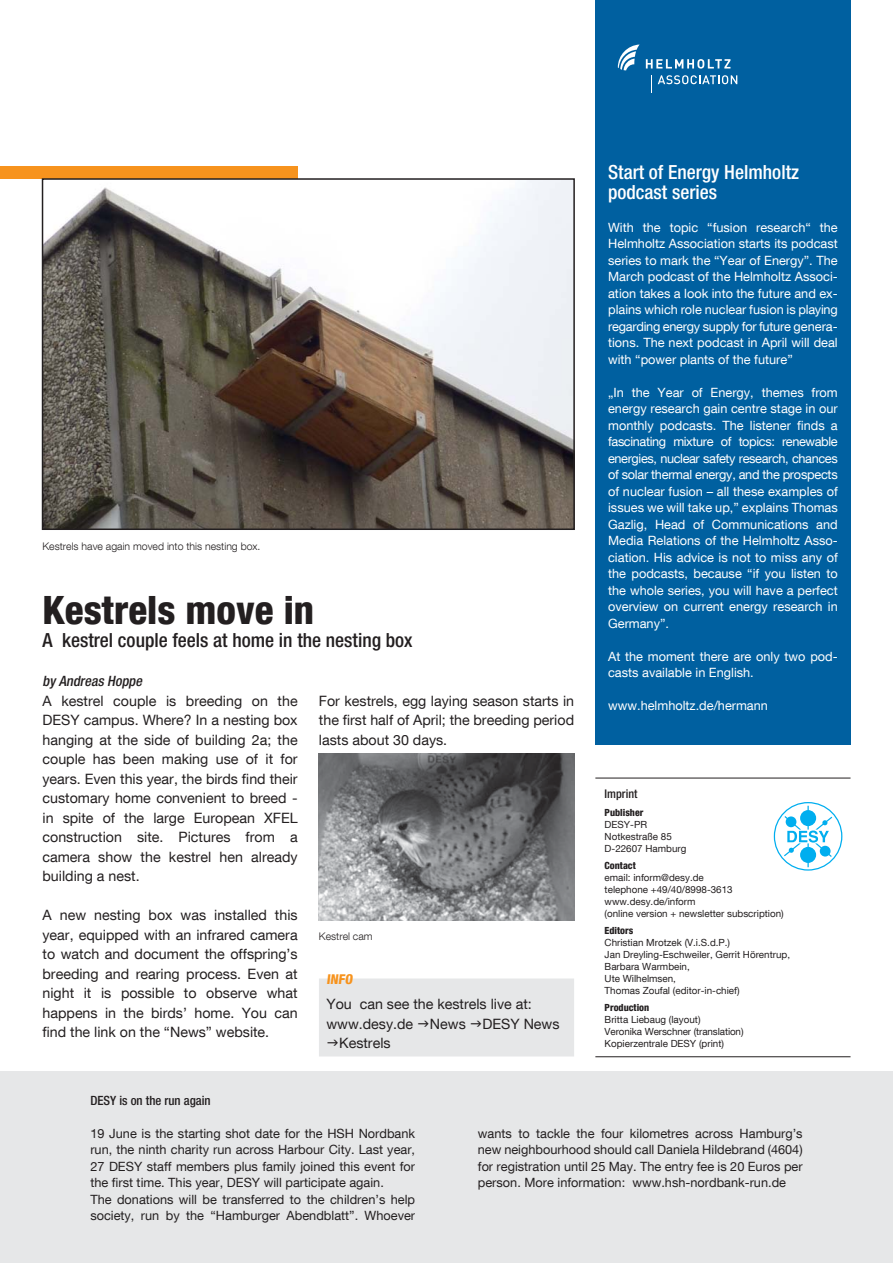
<style>
.page{position:relative;width:893px;height:1263px;background:#fff}
.page>*{position:absolute;margin:0;border:0;box-sizing:border-box;transform-origin:0 0}
.t1{font:39px "Desy Neue Helvetica 87 Cond H";color:#231f20}
.t2{font:19.5px "Desy Neue Helvetica 67 Cond M";color:#231f20}
.t3{font:19.5px/19.5px "Desy Neue Helvetica 67 Cond M";color:#fff}
.t4{font:14.25px/19.5px "Desy Neue Helvetica 55 Roman";color:#231f20;text-align:justify}
.t5{font:italic 14.25px "Desy Neue Helvetica 67 Cond M";color:#231f20}
.t6{font:13.5px "Desy Neue Helvetica 87 Cond H";color:#f7931d}
.t7{font:12.75px/16.5px "Desy Neue Helvetica 55 Roman";color:#fff;text-align:justify}
.t8{font:12.75px/16.5px "Desy Neue Helvetica 55 Roman";color:#231f20}
.t9{font:12.75px "Desy Neue Helvetica 67 Cond M";color:#231f20}
.t10{font:12px "Desy Neue Helvetica 67 Cond M";color:#231f20}
.t11{font:300 10.5px "Desy Neue Helvetica 45";color:#231f20}
.t12{font:9.9px/12px "Desy Neue Helvetica 55 Roman";color:#231f20}
.t13{font:9.9px "Desy Neue Helvetica 87 Cond H";color:#231f20}
</style>
<div class="page">
<div style="left:0;top:1071px;width:893px;height:192px;background:#e6e7e8"></div>
<div style="left:595px;top:0;width:255px;height:745px;background:#0060a0"></div>
<svg style="left:646px;top:59px;width:84px;height:10px"></svg>
<svg style="left:651px;top:75px;width:1px;height:18px"></svg>
<svg style="left:618px;top:45px;width:21px;height:25px"></svg>
<svg style="left:658px;top:75px;width:79px;height:9px"></svg>
<div style="left:0;top:166px;width:298px;height:13px;background:#f7931d"></div>
<hr style="left:595px;top:778px;width:255px;height:1px;background:#231f20">
<hr style="left:595px;top:1056px;width:255px;height:1px;background:#231f20">
<div style="left:774px;top:802px;width:68px;height:69px;border:1px solid #00aeef;border-radius:50%"></div>
<div style="left:800px;top:810px;width:16px;height:16px;background:#00aeef;border-radius:50%"></div>
<hr style="left:807px;top:806px;width:2px;height:24px;background:#00aeef">
<div style="left:800px;top:847px;width:16px;height:16px;background:#00aeef;border-radius:50%"></div>
<hr style="left:807px;top:843px;width:2px;height:24px;background:#00aeef">
<svg style="left:784px;top:816px;width:48px;height:41px"></svg>
<img style="left:45px;top:181px;width:527px;height:346px">
<div style="left:42px;top:178px;width:533px;height:352px;border:2px solid #231f20"></div>
<div style="left:320px;top:979px;width:253px;height:77px;background:#e6e7e8"></div>
<div style="left:319px;top:979px;width:255px;height:78px;border:2px solid #e6e7e8"></div>
<img style="left:319px;top:754px;width:255px;height:166px">
<p class="t11" style="left:43px;top:542px;width:220px">Kestrels have again moved into this nesting box.</p>
<h1 class="t1" style="left:43px;top:596px;width:273px">Kestrels move in</h1>
<h2 class="t2" style="left:43px;top:633px;width:371px">A kestrel couple feels at home in the nesting box</h2>
<p class="t5" style="left:43px;top:676px;width:103px">by Andreas Hoppe</p>
<p class="t4" style="left:43px;top:693px;width:257px">A kestrel couple is breeding on the DESY campus. Where? In a nesting box hanging at the side of building 2a; the couple has been making use of it for years. Even this year, the birds find their customary home convenient to breed - in spite of the large European XFEL construction site. Pictures from a camera show the kestrel hen already building a nest.</p>
<p class="t4" style="left:43px;top:907px;width:257px">A new nesting box was installed this year, equipped with an infrared camera to watch and document the offspring’s breeding and rearing process. Even at night it is possible to observe what happens in the birds’ home. You can find the link on the “News” website.</p>
<p class="t4" style="left:319px;top:693px;width:257px">For kestrels, egg laying season starts in the first half of April; the breeding period lasts about 30 days.</p>
<p class="t11" style="left:319px;top:932px;width:55px">Kestrel cam</p>
<p class="t6" style="left:326px;top:974px;width:29px">INFO</p>
<p class="t4" style="left:326px;top:996px;width:207px">You can see the kestrels live at:</p>
<p class="t4" style="left:326px;top:1016px;width:235px">www.desy.de News DESY News</p>
<p class="t4" style="left:339px;top:1035px;width:53px">Kestrels</p>
<h2 class="t3" style="left:608px;top:165px;width:192px">Start of Energy Helmholtz pod cast series</h2>
<p class="t7" style="left:608px;top:221px;width:231px">With the topic “fusion research“ the Helmholtz Association starts its podcast series to mark the “Year of Energy”. The March podcast of the Helmholtz Associ&shy;ation takes a look into the future and ex&shy;plains which role nuclear fusion is playing regarding energy supply for future genera&shy;tions. The next podcast in April will deal with “power plants of the future”</p>
<p class="t7" style="left:608px;top:386px;width:231px">„In the Year of Energy, themes from energy research gain centre stage in our monthly podcasts. The listener finds a fascinating mixture of topics: renewable energies, nuclear safety research, chances of solar thermal energy, and the prospects of nuclear fusion – all these examples of issues we will take up,” explains Thomas Gazlig, Head of Communications and Media Relations of the Helmholtz Asso&shy;ciation. His advice is not to miss any of the podcasts, because “if you listen to the whole series, you will have a perfect overview on current energy research in Germany”.</p>
<p class="t7" style="left:608px;top:650px;width:231px">At the moment there are only two pod&shy;casts available in English.</p>
<p class="t7" style="left:608px;top:699px;width:161px">www.helmholtz.de/hermann</p>
<p class="t10" style="left:605px;top:790px;width:34px">Imprint</p>
<p class="t13" style="left:605px;top:809px;width:40px">Publisher</p>
<p class="t12" style="left:605px;top:820px;width:83px">DESY-PR<br>Notkestraße 85<br>D-22607 Hamburg</p>
<p class="t13" style="left:605px;top:862px;width:33px">Contact</p>
<p class="t12" style="left:605px;top:873px;width:181px">email: inform@desy.de<br>telephone +49/40/8998-3613 www.desy.de/inform<br>(online version + newsletter subscription)</p>
<p class="t13" style="left:605px;top:927px;width:30px">Editors</p>
<p class="t12" style="left:605px;top:938px;width:187px">Christian Mrotzek (V.i.S.d.P.)<br>Jan Dreyling-Eschweiler, Gerrit Hörentrup,<br>Barbara Warmbein,<br>Ute Wilhelmsen,<br>Thomas Zoufal (editor-in-chief)</p>
<p class="t13" style="left:605px;top:1004px;width:46px">Production</p>
<p class="t12" style="left:605px;top:1015px;width:140px">Britta Liebaug (layout)<br>Veronika Werschner (translation)<br>Kopierzentrale DESY (print)</p>
<p class="t9" style="left:90px;top:1096px;width:122px">DESY is on the run again</p>
<p class="t8" style="left:90px;top:1127px;width:326px">19 June is the starting shot date for the HSH Nordbank run, the ninth charity run across Harbour City. Last year, 27 DESY staff members plus family joined this event for the first time. This year, DESY will participate again.<br>The donations will be transferred to the children’s help society, run by the “Hamburger Abendblatt”. Whoever</p>
<p class="t8" style="left:478px;top:1127px;width:326px;text-align:justify">wants to tackle the four kilometres across Hamburg’s new neighbourhood should call Daniela Hildebrand (4604) for registration until 25 May. The entry fee is 20 Euros per person. More information: www.hsh-nordbank-run.de</p>
</div>
